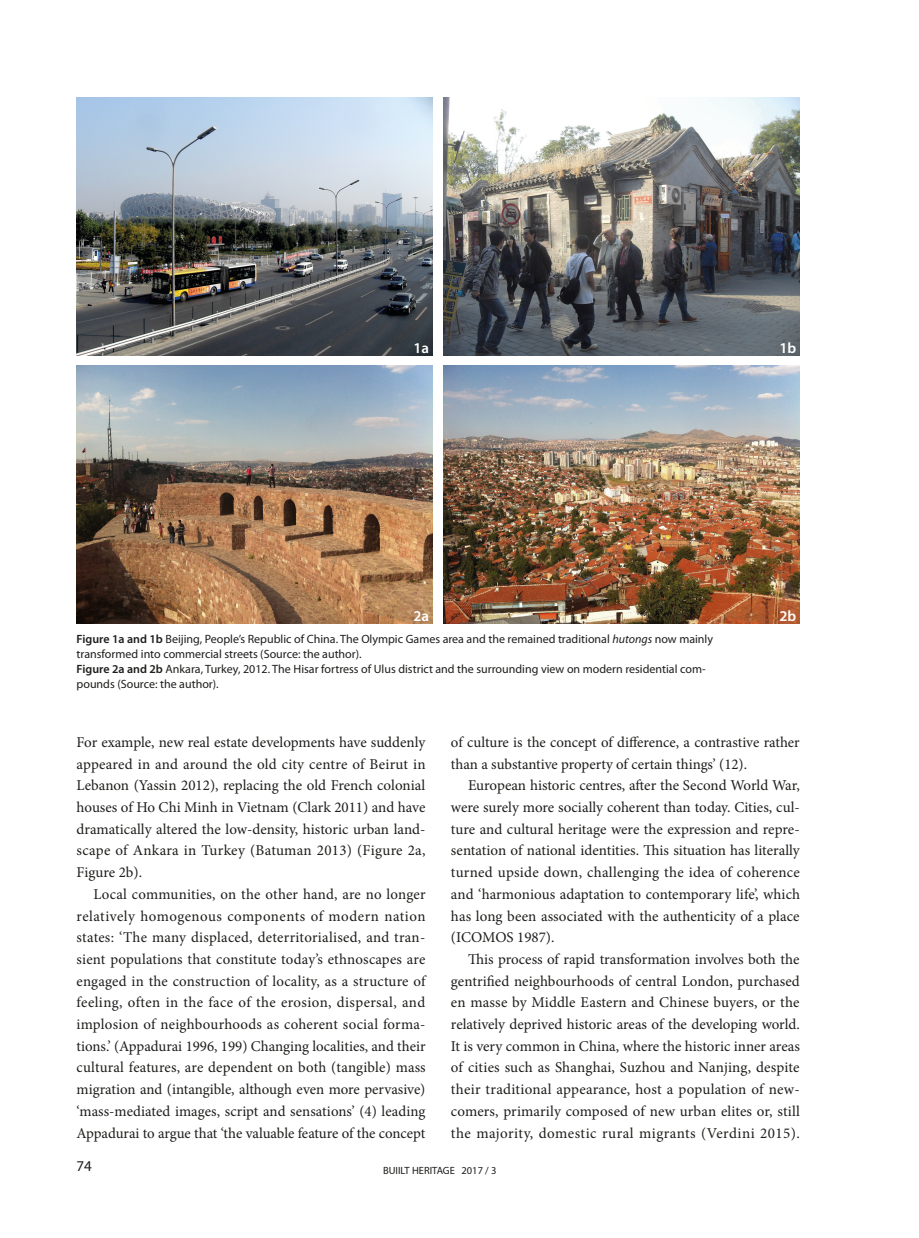
<style>
.page{position:relative;width:919px;height:1238px;background:#fff}
.page>*{position:absolute;margin:0;border:0;box-sizing:border-box;transform-origin:0 0}
.正文{font:15px/21.8px "Minion Pro";color:#1d1d1b;text-align:justify}
.Abstract{font:600 15px "Myriad Pro";color:#fff}
.t1{font:15px "Myriad Pro";color:#1d1d1b}
.图表注{font:12px/15px "Myriad Pro";color:#1d1d1b}
.t2{font:10.5px "Myriad Pro";color:#1d1d1b}
.s1{font-weight:600}
.s2{font-style:italic}
</style>
<div class="page">
<img style="left:77px;top:98px;width:355px;height:257px">
<img style="left:77px;top:365px;width:355px;height:258px">
<img style="left:443px;top:98px;width:356px;height:257px">
<img style="left:443px;top:365px;width:356px;height:258px">
<p class="Abstract" style="left:413px;top:338px;width:17px">1a</p>
<p class="Abstract" style="left:779px;top:338px;width:18px">1b</p>
<p class="Abstract" style="left:413px;top:606px;width:17px">2a</p>
<p class="图表注" style="left:77px;top:631px;width:638px"><span class="s1">Figure 1a and 1b</span> Beijing, People’s Republic of China. The Olympic Games area and the remained traditional <span class="s2">hutongs</span> now mainly transformed into commercial streets (Source: the author).</p>
<p class="图表注" style="left:77px;top:661px;width:630px"><span class="s1">Figure 2a and 2b</span> Ankara, Turkey, 2012. The Hisar fortress of Ulus district and the surrounding view on modern residential com&shy;pounds (Source: the author).</p>
<p class="Abstract" style="left:779px;top:606px;width:18px">2b</p>
<p class="正文" style="left:77px;top:731px;width:350px">For example, new real estate developments have suddenly appeared in and around the old city centre of Beirut in Lebanon (Yassin 2012), replacing the old French colonial houses of Ho Chi Minh in Vietnam (Clark 2011) and have dramatically altered the low-density, historic urban land&shy;scape of Ankara in Turkey (Batuman 2013) (Figure 2a, Figure 2b).</p>
<p class="正文" style="left:77px;top:883px;width:350px;text-indent:17px">Local communities, on the other hand, are no longer relatively homogenous components of modern nation states: ‘The many displaced, deterritorialised, and tran&shy;sient populations that constitute today’s ethnoscapes are engaged in the construction of locality, as a structure of feeling, often in the face of the erosion, dispersal, and implosion of neighbourhoods as coherent social forma&shy;tions.’ (Appadurai 1996, 199) Changing localities, and their cultural features, are dependent on both (tangible) mass migration and (intangible, although even more pervasive) ‘mass-mediated images, script and sensations’ (4) leading Appadurai to argue that ‘the valuable feature of the concept</p>
<p class="正文" style="left:451px;top:731px;width:350px">of culture is the concept of difference, a contrastive rather than a substantive property of certain things’ (12).</p>
<p class="正文" style="left:451px;top:774px;width:350px;text-indent:17px">European historic centres, after the Second World War, were surely more socially coherent than today. Cities, cul&shy;ture and cultural heritage were the expression and repre&shy;sentation of national identities. This situation has literally turned upside down, challenging the idea of coherence and ‘harmonious adaptation to contemporary life’, which has long been associated with the authenticity of a place (ICOMOS 1987).</p>
<p class="正文" style="left:451px;top:948px;width:350px;text-indent:17px">This process of rapid transformation involves both the gentrified neighbourhoods of central London, purchased en masse by Middle Eastern and Chinese buyers, or the relatively deprived historic areas of the developing world.<br>It is very common in China, where the historic inner areas of cities such as Shanghai, Suzhou and Nanjing, despite their traditional appearance, host a population of new&shy;comers, primarily composed of new urban elites or, still the majority, domestic rural migrants (Verdini 2015).</p>
<p class="t1" style="left:77px;top:1156px;width:17px">74</p>
<p class="t2" style="left:383px;top:1163px;width:115px">BUIILT HERITAGE 2017 / 3</p>
</div>
